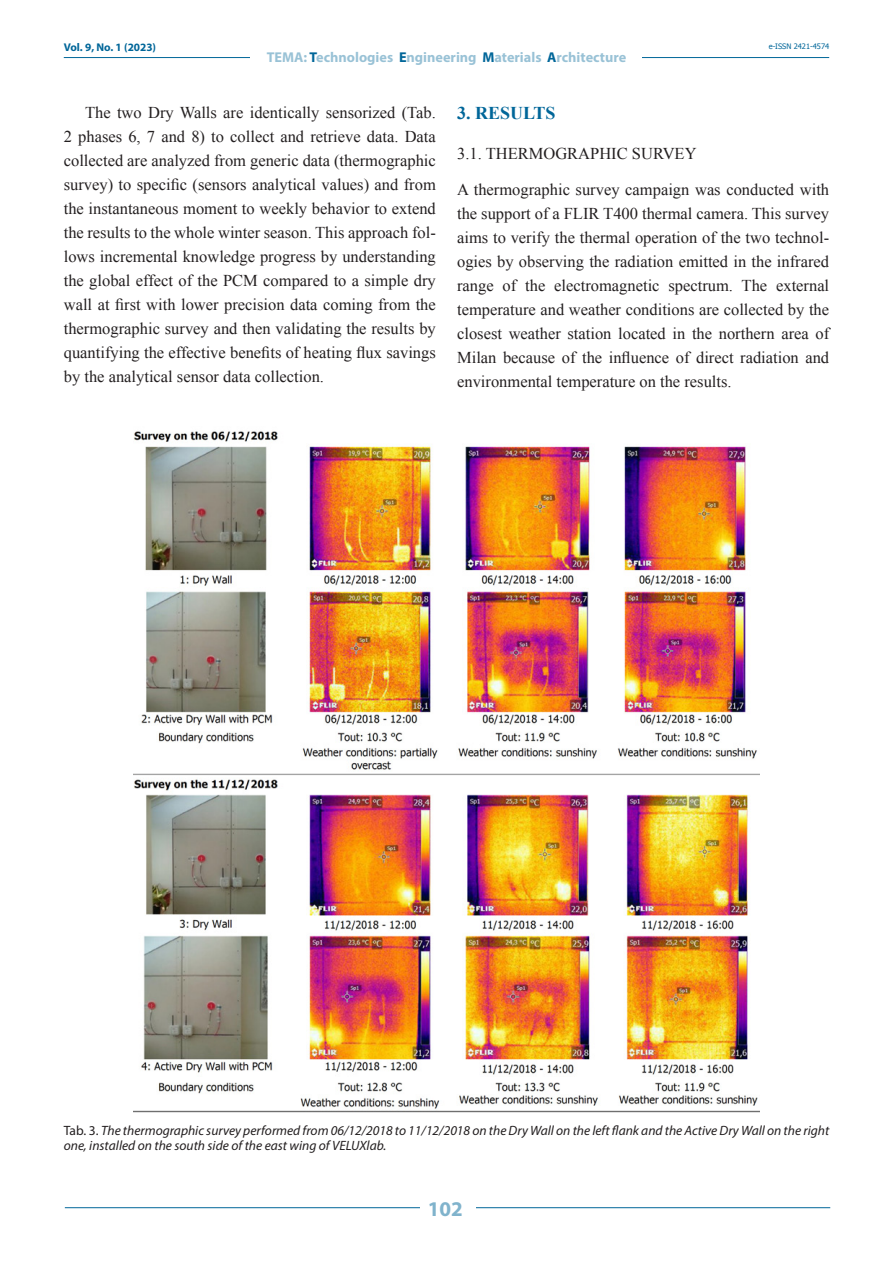
<style>
.page{position:relative;width:893px;height:1263px;background:#fff}
.page>*{position:absolute;margin:0;border:0;box-sizing:border-box;transform-origin:0 0}
.t1{font:700 21px "Myriad Pro";color:#80b3cc}
.TITOLO_1_Livello{font:700 18px "Times New Roman";color:#069}
.TESTO{font:16.5px/24px "Times New Roman";color:#231f20;text-align:justify}
.TESTO_noRIENTRO{font:16.5px/24px "Times New Roman";color:#231f20;text-align:justify}
.TITOLO_2_Livello{font:16.5px "Times New Roman";color:#231f20}
.t2{font:700 14.25px "Myriad Pro";color:#99c2d6}
.DIDASCALIA{font:italic 13.5px/15px "Myriad Pro";color:#231f20}
.t3{font:700 11.25px "Myriad Pro";color:#069}
.t4{font:7.5px "Tahoma";color:#069}
.s1{color:#069}
.s2{font-style:normal}
</style>
<div class="page">
<hr style="left:64px;top:57px;width:765px;height:1px;background:#069">
<div style="left:251px;top:48px;width:391px;height:17px;background:#fff"></div>
<hr style="left:65px;top:1207px;width:765px;height:1px;background:#069">
<div style="left:420px;top:1195px;width:55px;height:25px;background:#fff"></div>
<img style="left:134px;top:431px;width:625px;height:681px">
<p class="t3" style="left:64px;top:40px;width:94px">Vol. 9, No. 1 (2023)</p>
<p class="t2" style="left:267px;top:48px;width:361px">TEMA: <span class="s1">T</span>echnologies <span class="s1">E</span>ngineering <span class="s1">M</span>aterials <span class="s1">A</span>rchitecture</p>
<p class="t4" style="left:769px;top:41px;width:62px">e-ISSN 2421-4574</p>
<p class="TESTO" style="left:64px;top:100px;width:374px;text-indent:21px">The two Dry Walls are identically sensorized (Tab.<br>2 phases 6, 7 and 8) to collect and retrieve data. Data collected are analyzed from generic data (thermographic survey) to specific (sensors analytical values) and from the instantaneous moment to weekly behavior to extend the results to the whole winter season. This approach fol&shy;lows incremental knowledge progress by understanding the global effect of the PCM compared to a simple dry wall at first with lower precision data coming from the thermographic survey and then validating the results by quantifying the effective benefits of heating flux savings by the analytical sensor data collection.</p>
<p class="TITOLO_1_Livello" style="left:457px;top:100px;width:100px">3. RESULTS</p>
<p class="TITOLO_2_Livello" style="left:457px;top:142px;width:241px">3.1. THERMOGRAPHIC SURVEY</p>
<p class="TESTO_noRIENTRO" style="left:457px;top:177px;width:374px">A thermographic survey campaign was conducted with the support of a FLIR T400 thermal camera. This survey aims to verify the thermal operation of the two technol&shy;ogies by observing the radiation emitted in the infrared range of the electromagnetic spectrum. The external temperature and weather conditions are collected by the closest weather station located in the northern area of Milan because of the influence of direct radiation and environmental temperature on the results.</p>
<p class="DIDASCALIA" style="left:64px;top:1123px;width:767px"><span class="s2">Tab. 3.</span> The thermographic survey performed from 06/12/2018 to 11/12/2018 on the Dry Wall on the left flank and the Active Dry Wall on the right one, installed on the south side of the east wing of VELUXlab.</p>
<p class="t1" style="left:428px;top:1195px;width:36px">102</p>
</div>
